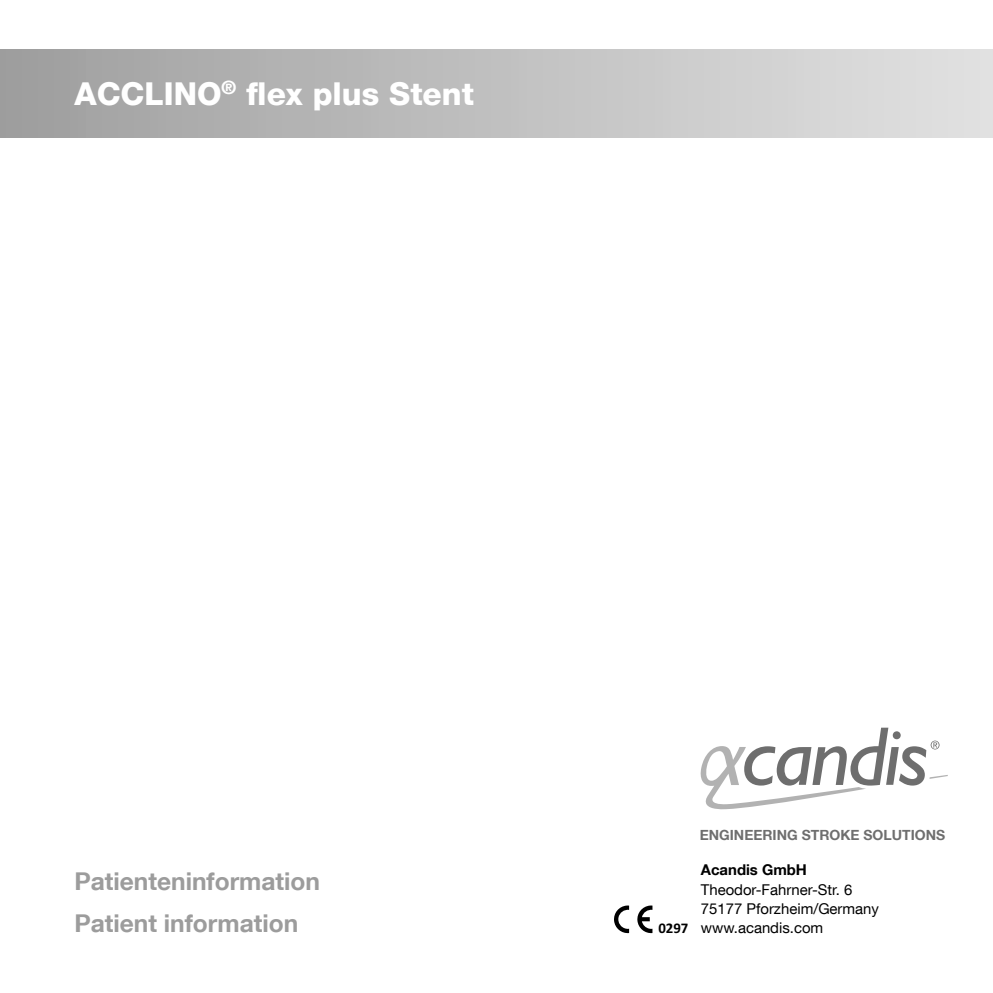
<style>
.page{position:relative;width:993px;height:993px;background:#fff}
.page>*{position:absolute;margin:0;border:0;box-sizing:border-box;transform-origin:0 0}
.t1{font:800 31.5px "Helvetica Neue LT Com";color:#fff}
.t2{font:700 24.5px/42px "Helvetica Neue LT Com";color:#9c9c9c}
.t3{font:14.88px "Helvetica Neue LT Com";color:#000}
.t4{font:700 14.88px "Helvetica Neue LT Com";color:#000}
.t5{font:700 14px "Helvetica Neue LT Com";color:#6e6e6e}
.s1{font-family:"Calibri";font-weight:700}
</style>
<div class="page">
<svg style="left:700px;top:727px;width:247px;height:83px"></svg>
<svg style="left:614px;top:905px;width:15px;height:28px"></svg>
<svg style="left:637px;top:905px;width:15px;height:28px"></svg>
<div style="left:0;top:50px;width:992px;height:88px;background:linear-gradient(to right,#9e9e9e,#e2e2e2)"></div>
<h1 class="t1" style="left:74px;top:75px;width:401px">ACCLINO<sup>®</sup> flex plus Stent</h1>
<h2 class="t2" style="left:74px;top:859px;width:247px">Patienteninformation<br>Patient information</h2>
<p class="t5" style="left:699px;top:826px;width:247px">ENGINEERING STROKE SOLUTIONS</p>
<p class="t4" style="left:700px;top:860px;width:108px">Acandis GmbH</p>
<p class="t3" style="left:700px;top:879px;width:153px">Theodor-Fahrner-Str. 6</p>
<p class="t3" style="left:700px;top:899px;width:179px">75177 Pforzheim/Germany</p>
<p class="t3" style="left:658px;top:918px;width:166px"><span class="s1">0297</span> www.acandis.com</p>
</div>
